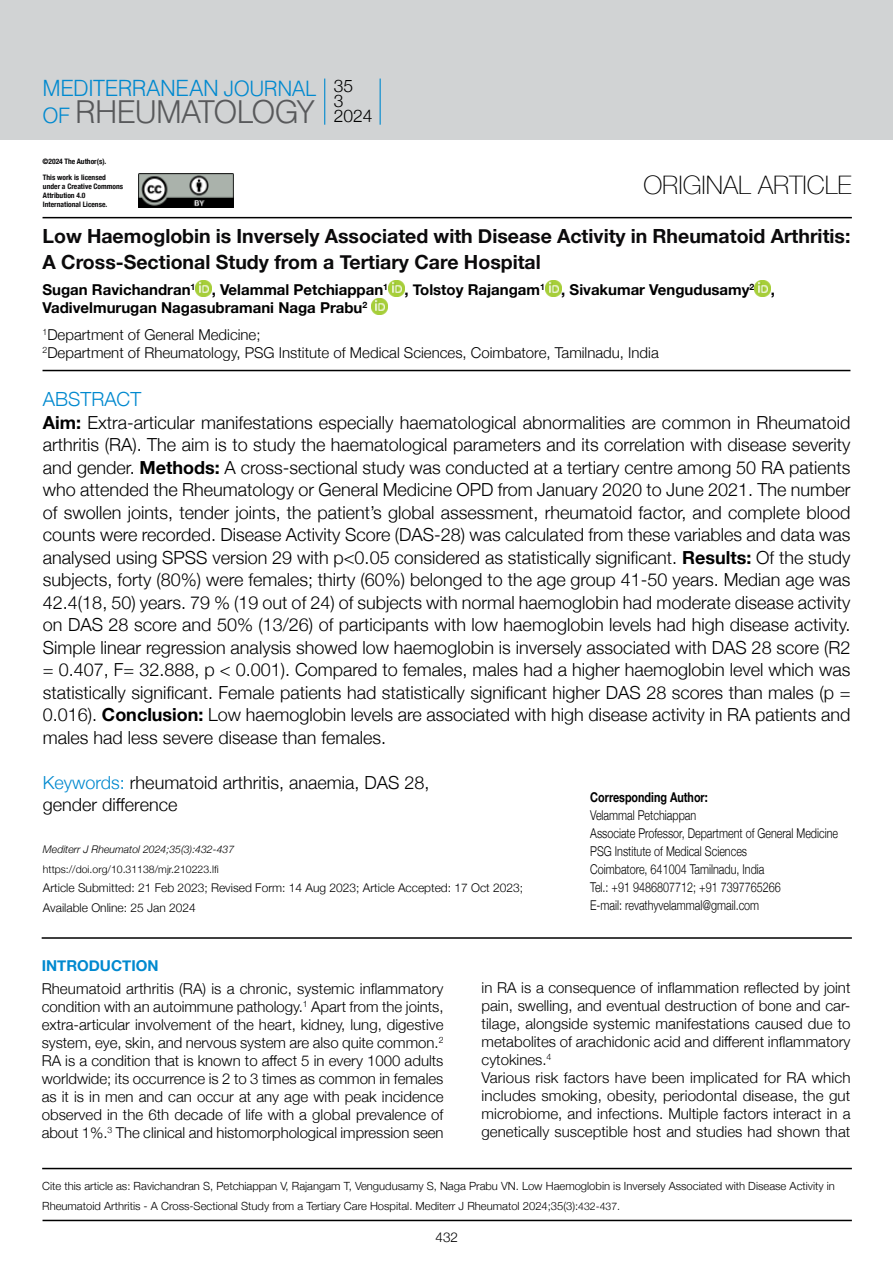
<style>
.page{position:relative;width:893px;height:1263px;background:#fff}
.page>*{position:absolute;margin:0;border:0;box-sizing:border-box;transform-origin:0 0}
.t1{font:31.2px "UB Helvetica Light";letter-spacing:-.025em;color:#58595b}
.t2{font:100 25.5px "Helvetica Neue";color:#000}
.t3{font:22.2px "UB Helvetica Light";letter-spacing:-.02em;color:#0089cf}
.t4{font:700 19.5px/25.5px "Helvetica Neue";color:#0b0a0b}
.t5{font:300 19.5px "Helvetica Neue";color:#0089cf}
.t6{font:300 18px/22.5px "Helvetica Neue";color:#000;text-align:justify}
.t7{font:300 17.4px/15px "Helvetica Neue";color:#000}
.t8{font:300 15px/18px "Helvetica Neue";color:#000}
.t9{font:700 15px/18px "Helvetica Neue";color:#000}
.t10{font:700 15px "Helvetica Neue";color:#0089cf}
.t11{font:300 13.5px/18px "Helvetica Neue";color:#000;scale:.8 1}
.t12{font:700 13.5px "Helvetica Neue";color:#000;scale:.8 1}
.t13{font:300 13.5px "Helvetica Neue";color:#000}
.t14{font:300 12px/19.5px "Helvetica Neue";color:#000}
.t15{font:300 11.25px/19.5px "Helvetica Neue";color:#000}
.t16{font:300 10.5px "Helvetica Neue";color:#000}
.t17{font:italic 300 10.5px "Helvetica Neue";color:#000}
.t18{font:700 condensed 7.5px/9px "Helvetica Neue";color:#0b0a0b}
.s1{font-size:21px}
.s2{font-size:21px;color:#0089cf}
.s3{font-weight:700}
.s4{color:#0089cf}
.s5{font-size:10.5px}
</style>
<div class="page">
<div style="left:0;top:0;width:893px;height:140px;background:#d1d3d4"></div>
<hr style="left:324px;top:79px;width:1px;height:46px;background:#0089cf">
<hr style="left:380px;top:79px;width:1px;height:46px;background:#0089cf">
<hr style="left:43px;top:217px;width:809px;height:1px;background:#000">
<img style="left:139px;top:174px;width:94px;height:33px">
<hr style="left:43px;top:1220px;width:809px;height:1px;background:#000">
<hr style="left:43px;top:370px;width:807px;height:1px;background:#000">
<hr style="left:42px;top:937px;width:810px;height:2px;background:#000">
<hr style="left:42px;top:1168px;width:810px;height:1px;background:#000">
<img style="left:195px;top:281px;width:17px;height:16px">
<img style="left:388px;top:281px;width:16px;height:16px">
<img style="left:545px;top:281px;width:16px;height:16px">
<img style="left:754px;top:281px;width:17px;height:16px">
<img style="left:372px;top:299px;width:16px;height:16px">
<p class="t3" style="left:43px;top:75px;width:275px">MEDITERRANEAN <span class="s1">JOURNAL</span></p>
<h1 class="t1" style="left:43px;top:93px;width:273px"><span class="s2">OF</span> RHEUMATOLOGY</h1>
<p class="t18" style="left:43px;top:157px;width:65px">©2024 The Author(s).</p>
<p class="t18" style="left:43px;top:173px;width:82px">This work is licensed under a Creative Commons<br>Attribution 4.0<br>International License.</p>
<p class="t7" style="left:334px;top:77px;width:40px">35<br>3<br>2024</p>
<h2 class="t2" style="left:643px;top:166px;width:210px">ORIGINAL ARTICLE</h2>
<p class="t4" style="left:43px;top:224px;width:809px">Low Haemoglobin is Inversely Associated with Disease Activity in Rheumatoid Arthritis:<br>A Cross-Sectional Study from a Tertiary Care Hospital</p>
<p class="t9" style="left:43px;top:281px;width:734px">Sugan Ravichandran<sup>1</sup> , Velammal Petchiappan<sup>1</sup> , Tolstoy Rajangam<sup>1</sup> , Sivakumar Vengudusamy<sup>2</sup> ,<br>Vadivelmurugan Nagasubramani Naga Prabu<sup>2</sup></p>
<p class="t8" style="left:43px;top:324px;width:618px"><sup>1</sup>Department of General Medicine;<br><sup>2</sup>Department of Rheumatology, PSG Institute of Medical Sciences, Coimbatore, Tamilnadu, India</p>
<p class="t5" style="left:43px;top:383px;width:100px">ABSTRACT</p>
<p class="t6" style="left:43px;top:410px;width:809px"><span class="s3">Aim:</span> Extra-articular manifestations especially haematological abnormalities are common in Rheumatoid arthritis (RA). The aim is to study the haematological parameters and its correlation with disease severity and gender. <span class="s3">Methods:</span> A cross-sectional study was conducted at a tertiary centre among 50 RA patients who attended the Rheumatology or General Medicine OPD from January 2020 to June 2021. The number of swollen joints, tender joints, the patient’s global assessment, rheumatoid factor, and complete blood counts were recorded. Disease Activity Score (DAS-28) was calculated from these variables and data was analysed using SPSS version 29 with p&lt;0.05 considered as statistically significant. <span class="s3">Results:</span> Of the study subjects, forty (80%) were females; thirty (60%) belonged to the age group 41-50 years. Median age was 42.4(18, 50) years. 79 % (19 out of 24) of subjects with normal haemoglobin had moderate disease activity on DAS 28 score and 50% (13/26) of participants with low haemoglobin levels had high disease activity.<br>Simple linear regression analysis showed low haemoglobin is inversely associated with DAS 28 score (R2 = 0.407, F= 32.888, p &lt; 0.001). Compared to females, males had a higher haemoglobin level which was statistically significant. Female patients had statistically significant higher DAS 28 scores than males (p = 0.016). <span class="s3">Conclusion:</span> Low haemoglobin levels are associated with high disease activity in RA patients and males had less severe disease than females.</p>
<p class="t6" style="left:43px;top:770px;width:388px"><span class="s4">Keywords:</span> rheumatoid arthritis, anaemia, DAS 28, gender difference</p>
<p class="t17" style="left:43px;top:841px;width:193px">Mediterr J Rheumatol 2024;35(3):432-437</p>
<p class="t16" style="left:43px;top:860px;width:177px">https://doi.org/10.31138/mjr.210223.lfi</p>
<p class="t14" style="left:43px;top:877px;width:482px">Article Submitted: 21 Feb 2023; Revised Form: 14 Aug 2023; Article Accepted: 17 Oct 2023;<br>Available Online: 25 Jan 2024</p>
<p class="t12" style="left:590px;top:786px;width:149px">Corresponding Author:</p>
<p class="t11" style="left:590px;top:805px;width:311px">Velammal Petchiappan<br>Associate Professor, Department of General Medicine PSG Institute of Medical Sciences<br>Coimbatore, 641004 Tamilnadu, India<br>Tel.: +91 9486807712; +91 7397765266<br>E-mail: revathyvelammal@gmail.com</p>
<p class="t10" style="left:42px;top:954px;width:118px">INTRODUCTION</p>
<p class="t8" style="left:42px;top:978px;width:403px;text-align:justify">Rheumatoid arthritis (RA) is a chronic, systemic inflammatory condition with an autoimmune pathology.<sup>1</sup> Apart from the joints, extra-articular involvement of the heart, kidney, lung, digestive system, eye, skin, and nervous system are also quite common.<sup>2<br></sup>RA is a condition that is known to affect 5 in every 1000 adults worldwide; its occurrence is 2 to 3 times as common in females as it is in men and can occur at any age with peak incidence observed in the 6th decade of life with a global prevalence of about 1%.<sup>3</sup> The clinical and histomorphological impression seen</p>
<p class="t8" style="left:482px;top:978px;width:371px">in RA is a consequence of inflammation reflected by joint pain, swelling, and eventual destruction of bone and car&shy;tilage, alongside systemic manifestations caused due to metabolites of arachidonic acid and different inflammatory cytokines.<sup>4<br></sup>Various risk factors have been implicated for RA which includes smoking, obesity, periodontal disease, the gut microbiome, and infections. Multiple factors interact in a genetically susceptible host and studies had shown that</p>
<p class="t15" style="left:42px;top:1176px;width:794px">Cite this article as: Ravichandran S, Petchiappan V, Rajangam T, Vengudusamy S, Naga Prabu VN. Low Haemoglobin is Inversely Associated with Disease Activity in<br>Rheumatoid Arthritis - A Cross-Sectional Study from a Tertiary Care Hospital. Mediterr J Rheumatol 2024;35(3):<span class="s5">432-437.</span></p>
<p class="t13" style="left:435px;top:1226px;width:24px">432</p>
</div>
